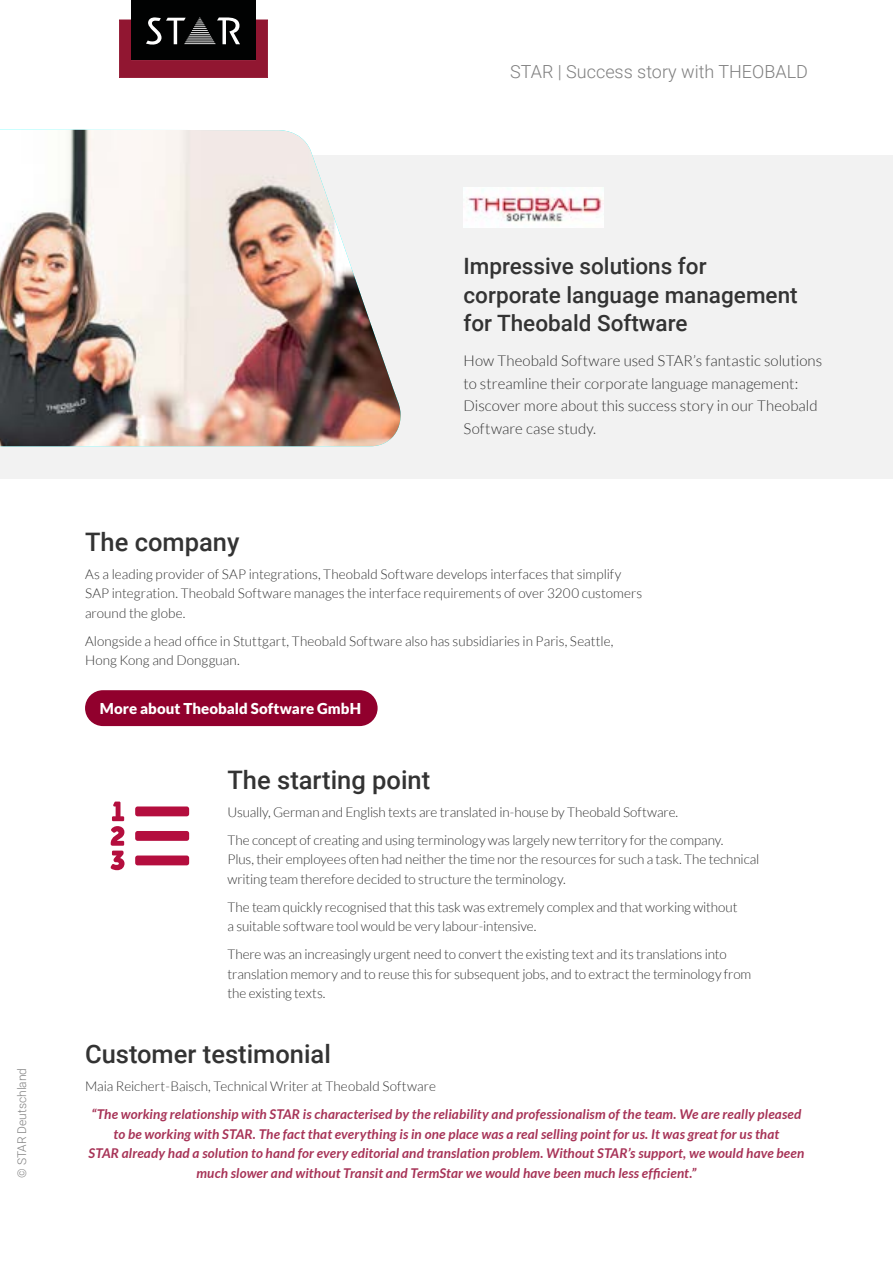
<style>
.page{position:relative;width:893px;height:1263px;background:#fff}
.page>*{position:absolute;margin:0;border:0;box-sizing:border-box;transform-origin:0 0}
.t1{font:500 25.5px "Roboto";color:#333}
.t2{font:500 22.5px/28.5px "Roboto";color:#333}
.t3{font:300 18px "Roboto";color:#808080}
.t4{font:300 15px/22.5px "Lato";letter-spacing:.005em;color:#333}
.t5{font:900 15px "Lato";letter-spacing:.005em;color:#fff}
.t6{font:300 13.5px/19.5px "Lato";letter-spacing:-.005em;color:#333}
.t7{font:italic 700 13.5px/19.5px "Lato";letter-spacing:.01em;color:#a73357;text-align:center}
.t8{font:300 12px "Roboto";color:#808080}
</style>
<div class="page">
<div style="left:131px;top:0;width:125px;height:60px;background:#010202"></div>
<svg style="left:119px;top:17px;width:149px;height:61px"></svg>
<div style="left:0;top:155px;width:893px;height:323px;background:#f2f2f2"></div>
<img style="left:0;top:129px;width:401px;height:317px">
<img style="left:463px;top:187px;width:141px;height:40px">
<div style="left:85px;top:690px;width:293px;height:36px;background:#91002d;border-radius:18px"></div>
<svg style="left:110px;top:801px;width:79px;height:69px"></svg>
<h3 class="t3" style="left:510px;top:59px;width:299px">STAR | Success story with THEOBALD</h3>
<p class="t8" style="left:13px;top:1178px;width:112px;rotate:-90deg">© STAR Deutschland</p>
<h2 class="t2" style="left:463px;top:251px;width:336px">Impressive solutions for corporate language management for Theobald Software</h2>
<p class="t4" style="left:463px;top:350px;width:360px">How Theobald Software used STAR’s fantastic solutions to streamline their corporate language management:<br>Discover more about this success story in our Theobald Software case study.</p>
<h1 class="t1" style="left:85px;top:524px;width:156px">The company</h1>
<p class="t6" style="left:85px;top:564px;width:559px">As a leading provider of SAP integrations, Theobald Software develops interfaces that simplify<br>SAP integration. Theobald Software manages the interface requirements of over 3200 customers around the globe.</p>
<p class="t6" style="left:85px;top:631px;width:530px">Alongside a head office in Stuttgart, Theobald Software also has subsidiaries in Paris, Seattle,<br>Hong Kong and Dongguan.</p>
<p class="t5" style="left:100px;top:700px;width:263px">More about Theobald Software GmbH</p>
<h1 class="t1" style="left:227px;top:762px;width:204px">The starting point</h1>
<p class="t6" style="left:227px;top:798px;width:497px;line-height:28px">Usually, German and English texts are translated in-house by Theobald Software.<br>The concept of creating and using terminology was largely new territory for the company.</p>
<p class="t6" style="left:227px;top:850px;width:533px">Plus, their employees often had neither the time nor the resources for such a task. The technical writing team therefore decided to structure the terminology.</p>
<p class="t6" style="left:227px;top:897px;width:512px">The team quickly recognised that this task was extremely complex and that working without a suitable software tool would be very labour-intensive.</p>
<p class="t6" style="left:227px;top:945px;width:525px">There was an increasingly urgent need to convert the existing text and its translations into translation memory and to reuse this for subsequent jobs, and to extract the terminology from the existing texts.</p>
<h1 class="t1" style="left:85px;top:1036px;width:247px">Customer testimonial</h1>
<p class="t6" style="left:85px;top:1077px;width:352px">Maia Reichert-Baisch, Technical Writer at Theobald Software</p>
<p class="t7" style="left:89px;top:1105px;width:717px">“The working relationship with STAR is characterised by the reliability and professionalism of the team. We are really pleased to be working with STAR. The fact that everything is in one place was a real selling point for us. It was great for us that<br>STAR already had a solution to hand for every editorial and translation problem. Without STAR’s support, we would have been much slower and without Transit and TermStar we would have been much less efficient.”</p>
</div>
